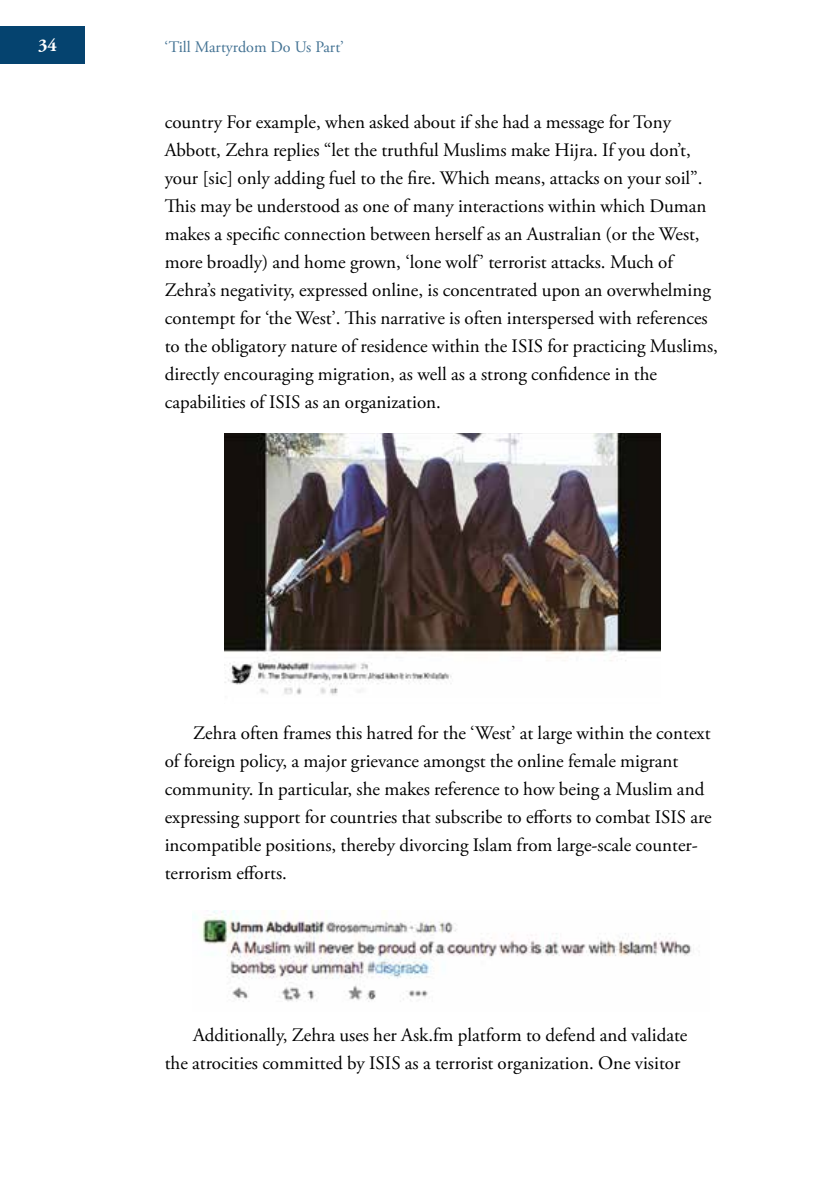
<style>
.page{position:relative;width:840px;height:1191px;background:#fff}
.page>*{position:absolute;margin:0;border:0;box-sizing:border-box;transform-origin:0 0}
.t1{font:19px/28px "Adobe Garamond Pro";color:#000}
.t2{font:700 18px "Adobe Garamond Pro";color:#fff}
.t3{font:16px "Adobe Garamond Pro";color:#437293}
</style>
<div class="page">
<div style="left:0;top:27px;width:84px;height:37px;background:#05436f"></div>
<img style="left:225px;top:433px;width:435px;height:262px">
<img style="left:193px;top:910px;width:499px;height:92px">
<p class="t2" style="left:38px;top:35px;width:20px">34</p>
<p class="t3" style="left:164px;top:38px;width:180px">‘Till Martyrdom Do Us Part’</p>
<p class="t1" style="left:165px;top:109px;width:554px">country For example, when asked about if she had a message for Tony Abbott, Zehra replies “let the truthful Muslims make Hijra. If you don’t, your [sic] only adding fuel to the fire. Which means, attacks on your soil”.<br>This may be understood as one of many interactions within which Duman makes a specific connection between herself as an Australian (or the West, more broadly) and home grown, ‘lone wolf’ terrorist attacks. Much of Zehra’s negativity, expressed online, is concentrated upon an overwhelming contempt for ‘the West’. This narrative is often interspersed with references to the obligatory nature of residence within the ISIS for practicing Muslims, directly encouraging migration, as well as a strong confidence in the capabilities of ISIS as an organization.</p>
<p class="t1" style="left:165px;top:720px;width:548px;text-indent:28px">Zehra often frames this hatred for the ‘West’ at large within the context of foreign policy, a major grievance amongst the online female migrant community. In particular, she makes reference to how being a Muslim and expressing support for countries that subscribe to efforts to combat ISIS are incompatible positions, thereby divorcing Islam from large-scale counter&shy;terrorism efforts.</p>
<p class="t1" style="left:165px;top:1021px;width:524px;text-indent:28px">Additionally, Zehra uses her Ask.fm platform to defend and validate the atrocities committed by ISIS as a terrorist organization. One visitor</p>
</div>
